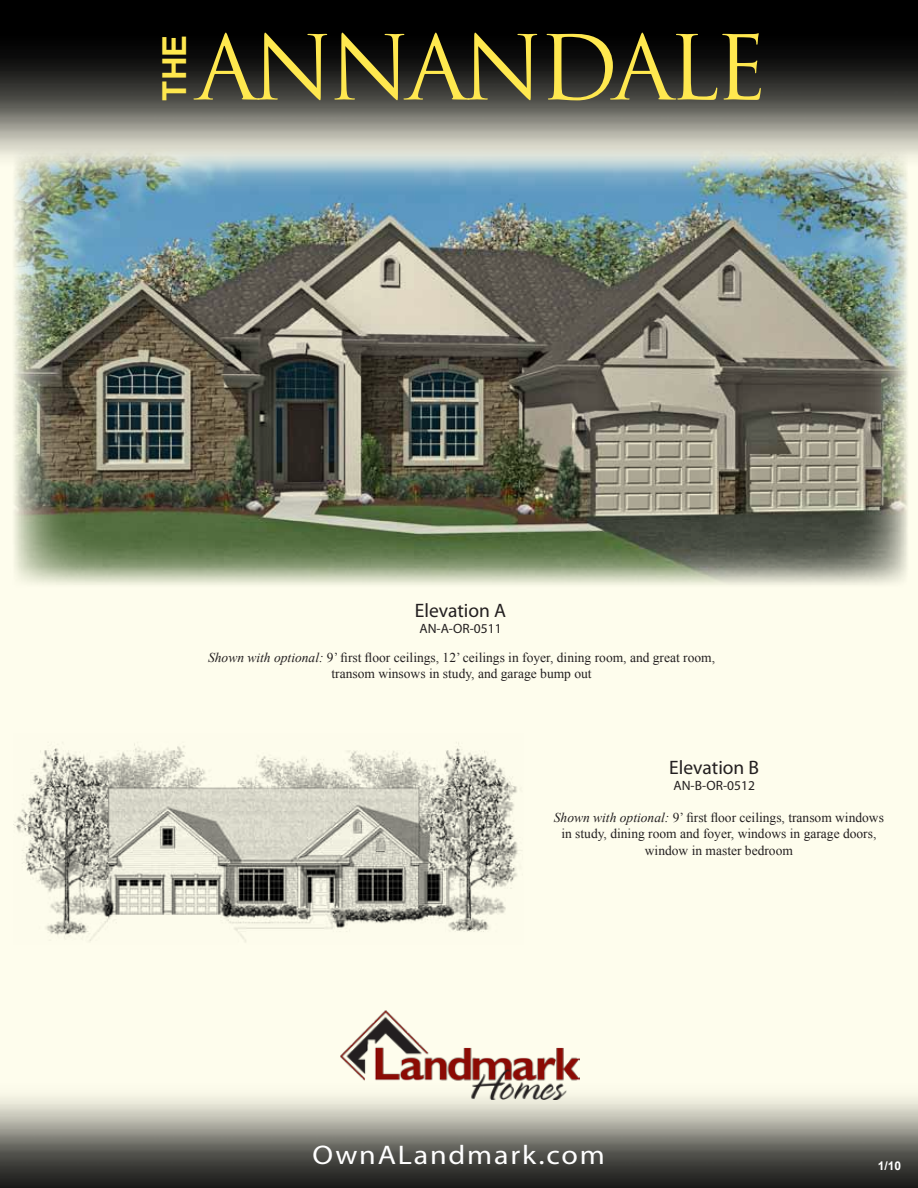
<style>
.page{position:relative;width:918px;height:1188px;background:#fefded}
.page>*{position:absolute;margin:0;border:0;box-sizing:border-box;transform-origin:0 0}
.t1{font:87px "Trajan Pro";letter-spacing:-.06em;color:#ffe84f}
.t2{font:700 33px "Arial";color:#fee74e}
.t3{font:27px "Myriad Pro";letter-spacing:.06em;color:#fff;scale:1.11 1}
.t4{font:19.5px "Myriad Pro";color:#231f20}
.t5{font:13.5px/16.2px "Times New Roman";color:#231f20;text-align:center}
.t6{font:13.5px "Myriad Pro";color:#231f20}
.t7{font:700 12px "Arial";color:#fff}
.s1{font-style:italic}
</style>
<div class="page">
<img style="left:0;top:1010px;width:918px;height:178px">
<img style="left:14px;top:213px;width:894px;height:372px">
<img style="left:14px;top:742px;width:508px;height:200px">
<img style="left:0;top:0;width:918px;height:213px">
<h2 class="t2" style="left:153px;top:101px;width:67px;rotate:-90deg">THE</h2>
<h1 class="t1" style="left:196px;top:13px;width:573px">ANNANDALE</h1>
<h3 class="t4" style="left:415px;top:598px;width:93px">Elevation A</h3>
<p class="t6" style="left:419px;top:620px;width:84px">AN-A-OR-0511</p>
<p class="t5" style="left:208px;top:649px;width:509px"><span class="s1">Shown with optional:</span> 9’ first floor ceilings, 12’ ceilings in foyer, dining room, and great room, transom winsows in study, and garage bump out</p>
<h3 class="t4" style="left:669px;top:755px;width:91px">Elevation B</h3>
<p class="t6" style="left:674px;top:777px;width:83px">AN-B-OR-0512</p>
<p class="t5" style="left:554px;top:809px;width:332px"><span class="s1">Shown with optional:</span> 9’ first floor ceilings, transom windows in study, dining room and foyer, windows in garage doors, window in master bedroom</p>
<h3 class="t3" style="left:312px;top:1139px;width:265px">OwnALandmark.com</h3>
<p class="t7" style="left:878px;top:1158px;width:25px">1/10</p>
</div>
